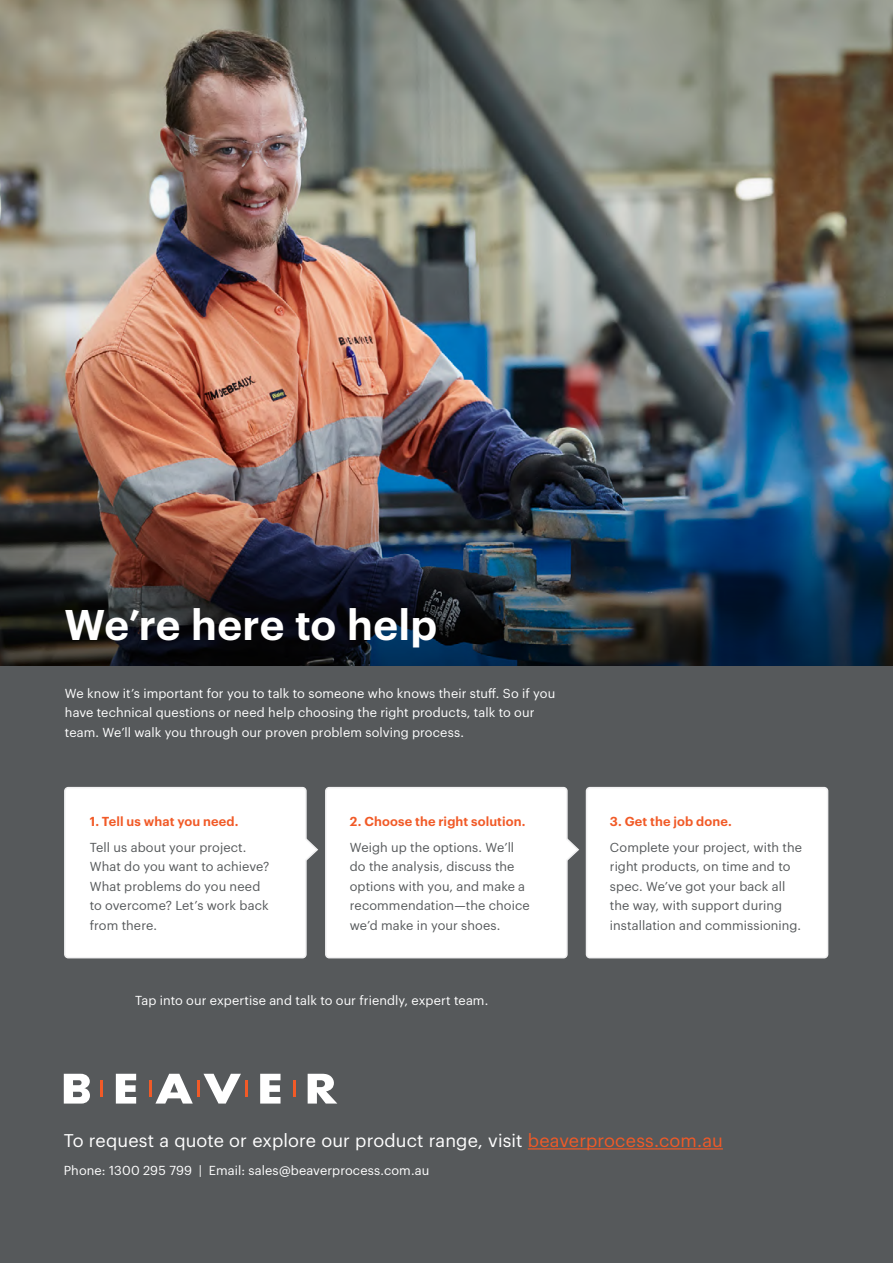
<style>
.page{position:relative;width:893px;height:1263px;background:#fff}
.page>*{position:absolute;margin:0;border:0;box-sizing:border-box;transform-origin:0 0}
.t1{font:600 42px "Graphik";letter-spacing:.005em;color:#fff}
.t2{font:18px "Graphik";letter-spacing:.01em;color:#fff}
.t3{font:12.75px/19.5px "Graphik";letter-spacing:.005em;color:#56595b}
.t4{font:12.75px/19.5px "Graphik";letter-spacing:.01em;color:#fff}
.t5{font:600 12.75px "Graphik";letter-spacing:.01em;color:#f15a27}
.t6{font:12.75px "Graphik";letter-spacing:.005em;color:#fefefe}
.s1{color:#f15a27}
</style>
<div class="page">
<div style="left:0;top:666px;width:893px;height:597px;background:#56595b"></div>
<svg style="left:101px;top:1080px;width:2px;height:17px"></svg>
<hr style="left:245px;top:1080px;width:3px;height:17px;background:#f15a27">
<hr style="left:293px;top:1080px;width:3px;height:17px;background:#f15a27">
<svg style="left:308px;top:1074px;width:29px;height:29px"></svg>
<svg style="left:116px;top:1074px;width:20px;height:29px"></svg>
<svg style="left:149px;top:1074px;width:92px;height:29px"></svg>
<svg style="left:260px;top:1074px;width:20px;height:29px"></svg>
<svg style="left:64px;top:1074px;width:26px;height:29px"></svg>
<hr style="left:528px;top:1148px;width:195px;height:1px;background:#f15a27">
<img style="left:0;top:0;width:893px;height:450px">
<svg style="left:64px;top:786px;width:515px;height:173px"></svg>
<div style="left:586px;top:788px;width:242px;height:170px;background:#fff;border-radius:3px"></div>
<div style="left:586px;top:787px;width:242px;height:171px;border:2px solid #f1f1f2;border-radius:3px"></div>
<img style="left:0;top:450px;width:893px;height:216px">
<h1 class="t1" style="left:65px;top:593px;width:374px">We’re here to help</h1>
<p class="t4" style="left:65px;top:682px;width:492px">We know it’s important for you to talk to someone who knows their stuff. So if you have technical questions or need help choosing the right products, talk to our team. We’ll walk you through our proven problem solving process.</p>
<p class="t5" style="left:90px;top:811px;width:150px">1. Tell us what you need.</p>
<p class="t3" style="left:90px;top:836px;width:181px">Tell us about your project.<br>What do you want to achieve?<br>What problems do you need to overcome? Let’s work back from there.</p>
<p class="t5" style="left:350px;top:811px;width:177px">2. Choose the right solution.</p>
<p class="t3" style="left:350px;top:836px;width:181px">Weigh up the options. We’ll do the analysis, discuss the options with you, and make a recommendation—the choice we’d make in your shoes.</p>
<p class="t6" style="left:135px;top:991px;width:355px">Tap into our expertise and talk to our friendly, expert team.</p>
<p class="t5" style="left:610px;top:811px;width:123px">3. Get the job done.</p>
<p class="t3" style="left:610px;top:836px;width:194px">Complete your project, with the right products, on time and to spec. We’ve got your back all the way, with support during installation and commissioning.</p>
<h2 class="t2" style="left:64px;top:1127px;width:661px">To request a quote or explore our product range, visit <span class="s1">beaverprocess.com.au</span></h2>
<p class="t4" style="left:64px;top:1160px;width:367px">Phone: 1300 295 799 | Email: sales@beaverprocess.com.au</p>
</div>
